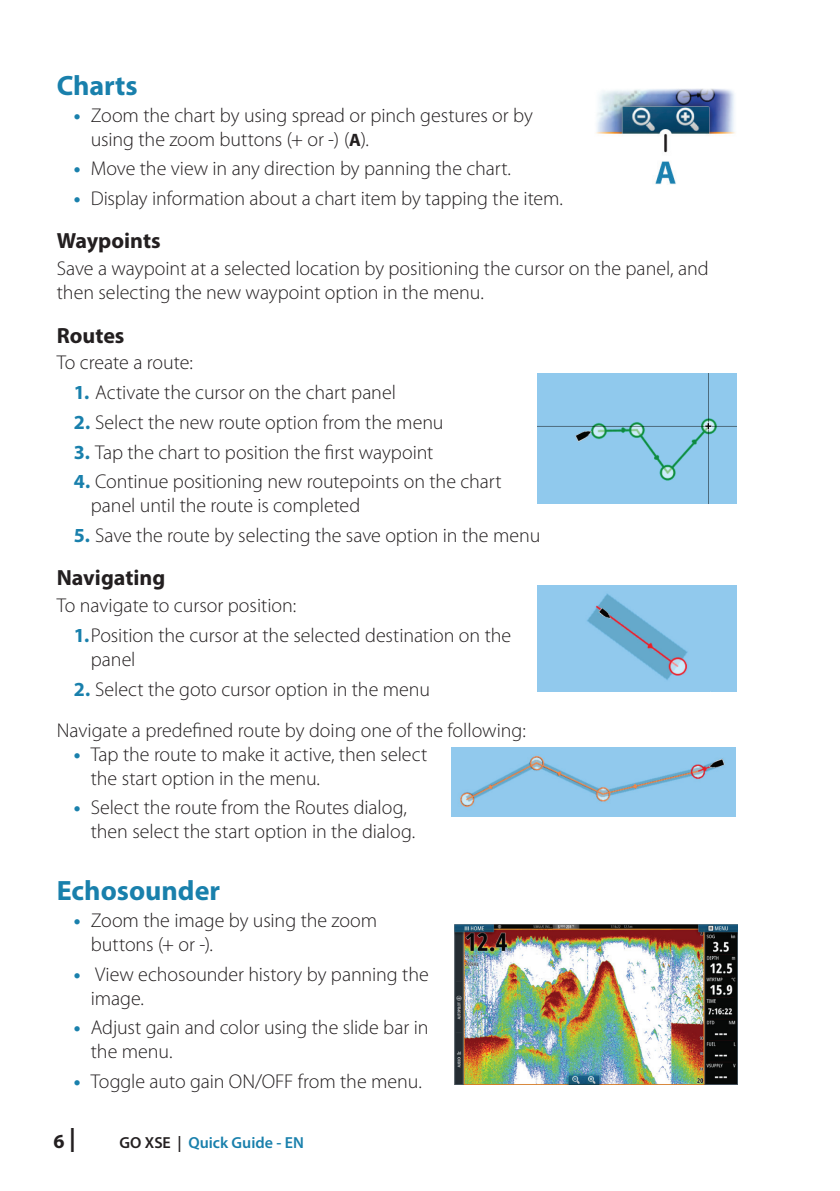
<style>
.page{position:relative;width:840px;height:1191px;background:#fff}
.page>*{position:absolute;margin:0;border:0;box-sizing:border-box;transform-origin:0 0}
.t1{font:700 28px "Myriad Pro";color:#1980ac}
.t2{font:700 22px "Myriad Pro";color:#231f20}
.t3{font:300 20px/24px "Myriad Pro";color:#231f20}
.t4{font:700 20px "Myriad Pro";color:#231f20}
.t5{font:600 16px "Myriad Pro";color:#1980ac}
.s1{font-weight:700;color:#1980ac}
.s2{font-weight:700;font-size:18px}
.s3{font-size:24px}
.s4{color:#231f20}
</style>
<div class="page">
<img style="left:596px;top:88px;width:139px;height:97px">
<div style="left:537px;top:373px;width:199px;height:130px;background:#90c9ed"></div>
<img style="left:537px;top:585px;width:198px;height:107px">
<img style="left:451px;top:748px;width:284px;height:68px">
<img style="left:454px;top:924px;width:283px;height:160px">
<h1 class="t1" style="left:57px;top:67px;width:82px">Charts</h1>
<p class="t3" style="left:91px;top:103px;width:443px;text-indent:-17px"><span class="s1">•</span> Zoom the chart by using spread or pinch gestures or by using the zoom buttons (+ or -) (<span class="s2">A</span>).</p>
<p class="t3" style="left:74px;top:157px;width:438px"><span class="s1">•</span> Move the view in any direction by panning the chart.</p>
<p class="t3" style="left:74px;top:187px;width:490px"><span class="s1">•</span> Display information about a chart item by tapping the item.</p>
<p class="t2" style="left:57px;top:227px;width:105px">Waypoints</p>
<p class="t3" style="left:57px;top:257px;width:653px">Save a waypoint at a selected location by positioning the cursor on the panel, and then selecting the new waypoint option in the menu.</p>
<p class="t2" style="left:57px;top:321px;width:69px">Routes</p>
<p class="t3" style="left:57px;top:351px;width:138px">To create a route:</p>
<p class="t3" style="left:74px;top:381px;width:323px"><span class="s1">1.</span> Activate the cursor on the chart panel</p>
<p class="t3" style="left:74px;top:410px;width:371px"><span class="s1">2.</span> Select the new route option from the menu</p>
<p class="t3" style="left:74px;top:440px;width:361px"><span class="s1">3.</span> Tap the chart to position the first waypoint</p>
<p class="t3" style="left:91px;top:470px;width:412px;text-indent:-17px"><span class="s1">4.</span> Continue positioning new routepoints on the chart panel until the route is completed</p>
<p class="t3" style="left:74px;top:523px;width:467px"><span class="s1">5.</span> Save the route by selecting the save option in the menu</p>
<p class="t2" style="left:57px;top:563px;width:110px">Navigating</p>
<p class="t3" style="left:74px;top:591px;width:439px;line-height:29.6px;text-indent:-17px">To navigate to cursor position:<br><span class="s1">1.</span>Position the cursor at the selected destination on the</p>
<p class="t3" style="left:91px;top:647px;width:46px">panel</p>
<p class="t3" style="left:57px;top:668px;width:470px;line-height:41px;text-indent:17px"><span class="s1">2.</span> Select the goto cursor option in the menu<br>Navigate a predefined route by doing one of the following:</p>
<p class="t3" style="left:91px;top:742px;width:338px;text-indent:-17px"><span class="s1">•</span> Tap the route to make it active, then select the start option in the menu.</p>
<p class="t3" style="left:91px;top:796px;width:326px;text-indent:-17px"><span class="s1">•</span> Select the route from the Routes dialog, then select the start option in the dialog.</p>
<h1 class="t1" style="left:57px;top:872px;width:165px">Echosounder</h1>
<p class="t3" style="left:91px;top:908px;width:288px;text-indent:-17px"><span class="s1">•</span> Zoom the image by using the zoom buttons (+ or -).</p>
<p class="t3" style="left:91px;top:962px;width:339px;text-indent:-17px"><span class="s1">•</span> View echosounder history by panning the image.</p>
<p class="t3" style="left:91px;top:1016px;width:339px;text-indent:-17px"><span class="s1">•</span> Adjust gain and color using the slide bar in the menu.</p>
<p class="t3" style="left:74px;top:1069px;width:349px"><span class="s1">•</span> Toggle auto gain ON/OFF from the menu.</p>
<p class="t4" style="left:53px;top:1128px;width:24px">6<span class="s3">|</span></p>
<p class="t5" style="left:119px;top:1132px;width:186px"><span class="s4">GO XSE |</span> Quick Guide - EN</p>
</div>
